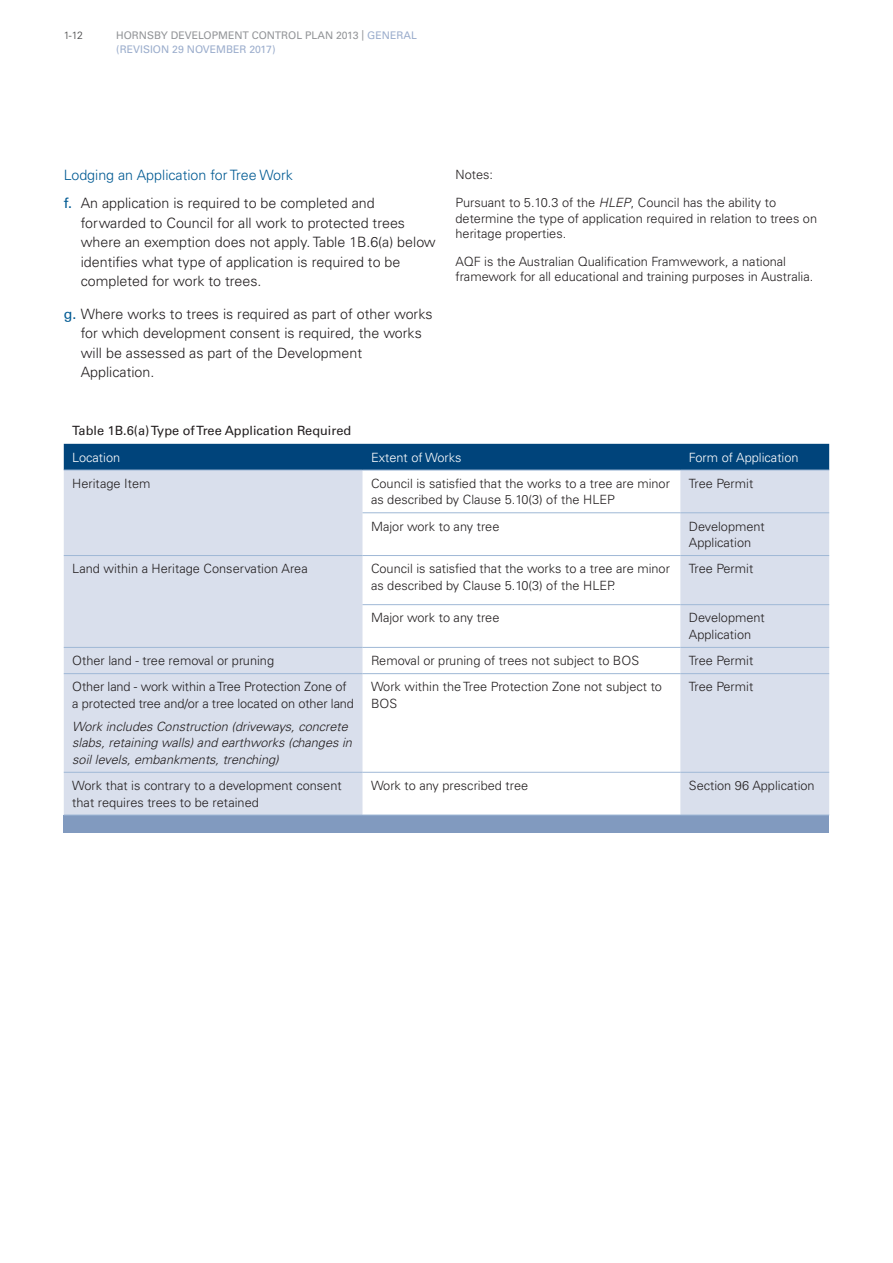
<style>
.page{position:relative;width:893px;height:1263px;background:#fff}
.page>*{position:absolute;margin:0;border:0;box-sizing:border-box;transform-origin:0 0}
.t1{font:300 14.25px/19.5px "Univers LT Std";color:#231f20}
.Sub_Header_Level_3{font:300 14.25px "Univers LT Std";color:#005a93}
.Table_Body_Text{font:300 12.75px/16.5px "Univers LT Std";color:#231f20}
.Notes{font:300 12.75px/15.3px "Univers LT Std";color:#231f20}
.Table_Body_Text-2{font:italic 300 12.75px/16.5px "Univers LT Std";color:#231f20}
.Figure_name{font:12.75px "Univers LT Std";color:#231f20}
.Table_Body_Text_-_pa{font:300 12.75px "Univers LT Std";color:#fff}
.t2{font:10.5px "Univers LT Std";color:#939598}
.t3{font:10.5px "Univers LT Std";color:#9badcc}
.t4{font:300 10.5px "Univers LT Std";color:#3e3e3f}
.s1{color:#9badcc}
.s2{font-weight:400;color:#005a93}
.s3{font-style:italic}
</style>
<div class="page">
<div style="left:64px;top:444px;width:765px;height:26px;background:#00447b"></div>
<div style="left:64px;top:471px;width:298px;height:344px;background:#d9dfec"></div>
<div style="left:680px;top:471px;width:149px;height:344px;background:#d9dfec"></div>
<div style="left:64px;top:815px;width:765px;height:17px;background:#819abf"></div>
<hr style="left:64px;top:772px;width:298px;height:1px;background:#9fb8d6">
<hr style="left:362px;top:772px;width:318px;height:1px;background:#9fb8d6">
<hr style="left:680px;top:772px;width:149px;height:1px;background:#9fb8d6">
<hr style="left:64px;top:470px;width:298px;height:1px;background:#9fb8d6">
<hr style="left:64px;top:815px;width:298px;height:1px;background:#9fb8d6">
<hr style="left:362px;top:470px;width:318px;height:1px;background:#9fb8d6">
<hr style="left:362px;top:815px;width:318px;height:1px;background:#9fb8d6">
<hr style="left:680px;top:470px;width:149px;height:1px;background:#9fb8d6">
<hr style="left:680px;top:815px;width:149px;height:1px;background:#9fb8d6">
<hr style="left:362px;top:512px;width:318px;height:1px;background:#9fb8d6">
<hr style="left:680px;top:512px;width:149px;height:1px;background:#9fb8d6">
<hr style="left:64px;top:555px;width:298px;height:1px;background:#9fb8d6">
<hr style="left:362px;top:555px;width:318px;height:1px;background:#9fb8d6">
<hr style="left:680px;top:555px;width:149px;height:1px;background:#9fb8d6">
<hr style="left:362px;top:604px;width:318px;height:1px;background:#9fb8d6">
<hr style="left:680px;top:604px;width:149px;height:1px;background:#9fb8d6">
<hr style="left:64px;top:647px;width:298px;height:1px;background:#9fb8d6">
<hr style="left:362px;top:647px;width:318px;height:1px;background:#9fb8d6">
<hr style="left:680px;top:647px;width:149px;height:1px;background:#9fb8d6">
<hr style="left:64px;top:673px;width:298px;height:1px;background:#9fb8d6">
<hr style="left:362px;top:673px;width:318px;height:1px;background:#9fb8d6">
<hr style="left:680px;top:673px;width:149px;height:1px;background:#9fb8d6">
<p class="t4" style="left:64px;top:29px;width:21px">1-12</p>
<p class="t2" style="left:116px;top:30px;width:302px">HORNSBY DEVELOPMENT CONTROL PLAN 2013 | <span class="s1">GENERAL</span></p>
<p class="t3" style="left:116px;top:43px;width:161px">(REVISION 29 NOVEMBER 2017)</p>
<p class="Sub_Header_Level_3" style="left:64px;top:167px;width:231px">Lodging an Application for Tree Work</p>
<p class="t1" style="left:81px;top:194px;width:357px;text-indent:-17px"><span class="s2">f.</span> An application is required to be completed and forwarded to Council for all work to protected trees where an exemption does not apply. Table 1B.6(a) below identifies what type of application is required to be completed for work to trees.</p>
<p class="t1" style="left:81px;top:304px;width:353px;text-indent:-17px"><span class="s2">g.</span> Where works to trees is required as part of other works for which development consent is required, the works will be assessed as part of the Development Application.</p>
<p class="Notes" style="left:455px;top:167px;width:39px">Notes:</p>
<p class="Notes" style="left:455px;top:195px;width:363px">Pursuant to 5.10.3 of the <span class="s3">HLEP</span>, Council has the ability to determine the type of application required in relation to trees on heritage properties.</p>
<p class="Notes" style="left:455px;top:254px;width:359px">AQF is the Australian Qualification Framwework, a national framework for all educational and training purposes in Australia.</p>
<p class="Figure_name" style="left:72px;top:423px;width:280px">Table 1B.6(a) Type of Tree Application Required</p>
<p class="Table_Body_Text_-_pa" style="left:72px;top:449px;width:49px">Location</p>
<p class="Table_Body_Text_-_pa" style="left:371px;top:449px;width:92px">Extent of Works</p>
<p class="Table_Body_Text_-_pa" style="left:689px;top:449px;width:111px">Form of Application</p>
<p class="Table_Body_Text" style="left:72px;top:475px;width:80px">Heritage Item</p>
<p class="Table_Body_Text" style="left:371px;top:475px;width:300px">Council is satisfied that the works to a tree are minor as described by Clause 5.10(3) of the HLEP</p>
<p class="Table_Body_Text" style="left:689px;top:475px;width:66px">Tree Permit</p>
<p class="Table_Body_Text" style="left:371px;top:518px;width:130px">Major work to any tree</p>
<p class="Table_Body_Text" style="left:689px;top:518px;width:78px">Development<br>Application</p>
<p class="Table_Body_Text" style="left:72px;top:560px;width:237px">Land within a Heritage Conservation Area</p>
<p class="Table_Body_Text" style="left:371px;top:560px;width:300px">Council is satisfied that the works to a tree are minor as described by Clause 5.10(3) of the HLEP.</p>
<p class="Table_Body_Text" style="left:689px;top:560px;width:66px">Tree Permit</p>
<p class="Table_Body_Text" style="left:371px;top:610px;width:130px">Major work to any tree</p>
<p class="Table_Body_Text" style="left:689px;top:610px;width:78px">Development<br>Application</p>
<p class="Table_Body_Text" style="left:72px;top:652px;width:203px">Other land - tree removal or pruning</p>
<p class="Table_Body_Text" style="left:371px;top:652px;width:270px">Removal or pruning of trees not subject to BOS</p>
<p class="Table_Body_Text" style="left:689px;top:652px;width:66px">Tree Permit</p>
<p class="Table_Body_Text" style="left:72px;top:679px;width:283px">Other land - work within a Tree Protection Zone of a protected tree and/or a tree located on other land</p>
<p class="Table_Body_Text-2" style="left:72px;top:718px;width:281px">Work includes Construction (driveways, concrete slabs, retaining walls) and earthworks (changes in soil levels, embankments, trenching)</p>
<p class="Table_Body_Text" style="left:371px;top:679px;width:292px">Work within the Tree Protection Zone not subject to<br>BOS</p>
<p class="Table_Body_Text" style="left:689px;top:679px;width:66px">Tree Permit</p>
<p class="Table_Body_Text" style="left:72px;top:777px;width:271px">Work that is contrary to a development consent that requires trees to be retained</p>
<p class="Table_Body_Text" style="left:371px;top:777px;width:159px">Work to any prescribed tree</p>
<p class="Table_Body_Text" style="left:689px;top:777px;width:127px">Section 96 Application</p>
</div>
